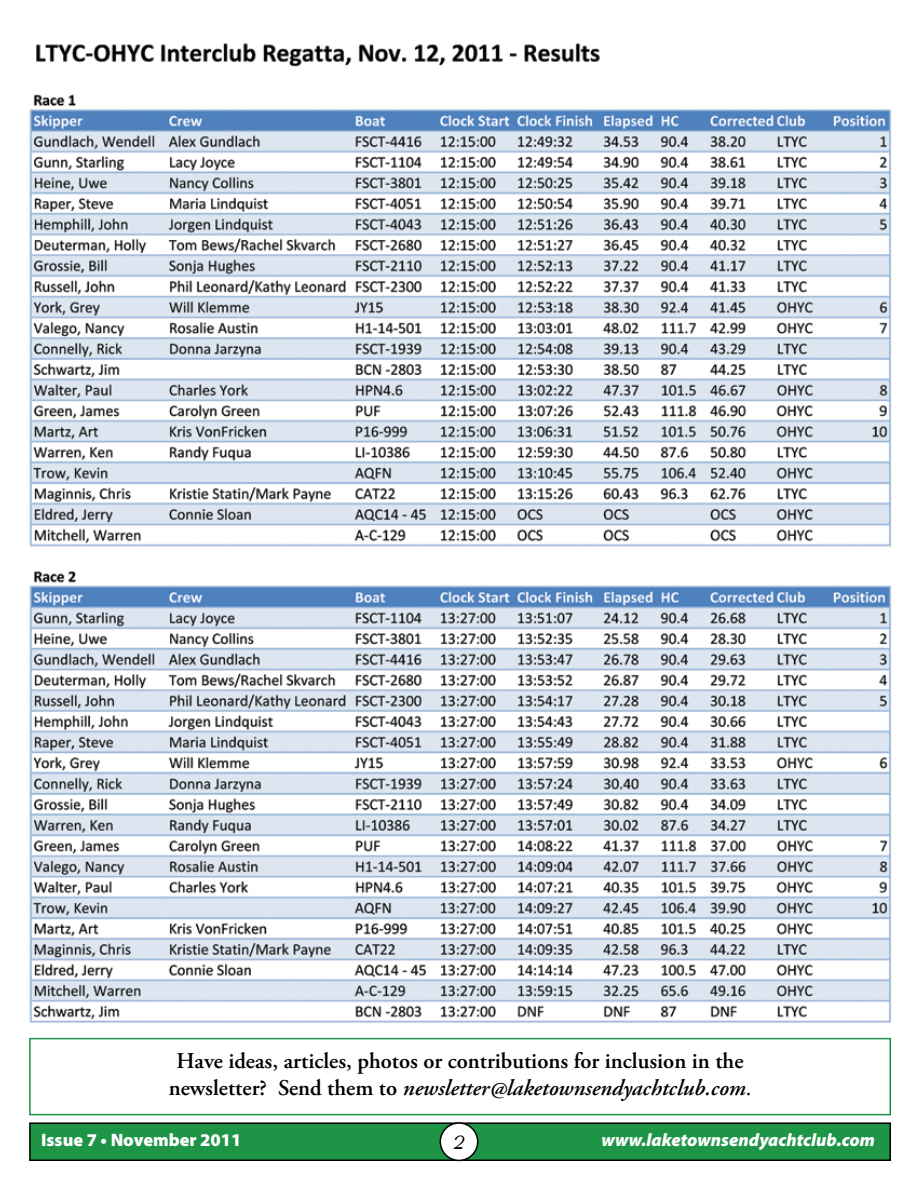
<style>
.page{position:relative;width:918px;height:1188px;background:#fff}
.page>*{position:absolute;margin:0;border:0;box-sizing:border-box;transform-origin:0 0}
.t1{font:30px "HUNTSON";color:#000}
.t2{font:600 22.5px/27px "Adobe Garamond Pro";color:#000;text-align:center}
.t3{font:italic 900 18px "Myriad Pro";color:#fff}
.t4{font:900 18px "Myriad Pro";color:#fff}
.s1{font-style:italic}
.s2{font-weight:400}
</style>
<div class="page">
<div style="left:30px;top:1123px;width:860px;height:37px;background:#1d9446"></div>
<div style="left:29px;top:1122px;width:862px;height:39px;border:2px solid #000"></div>
<div style="left:440px;top:1123px;width:38px;height:37px;background:#fff;border-radius:50%"></div>
<div style="left:440px;top:1122px;width:38px;height:39px;border:2px solid #000;border-radius:50%"></div>
<img style="left:29px;top:43px;width:863px;height:980px">
<div style="left:29px;top:1038px;width:862px;height:77px;border:2px solid #1d9446"></div>
<p class="t2" style="left:169px;top:1048px;width:584px">Have ideas, articles, photos or contributions for inclusion in the newsletter? Send them to <span class="s1">newsletter@laketownsendyachtclub.com</span><span class="s2">.</span></p>
<p class="t4" style="left:41px;top:1128px;width:202px">Issue 7 • November 2011</p>
<h1 class="t1" style="left:449px;top:1121px;width:14px">2</h1>
<p class="t3" style="left:601px;top:1128px;width:275px">www.laketownsendyachtclub.com</p>
</div>
